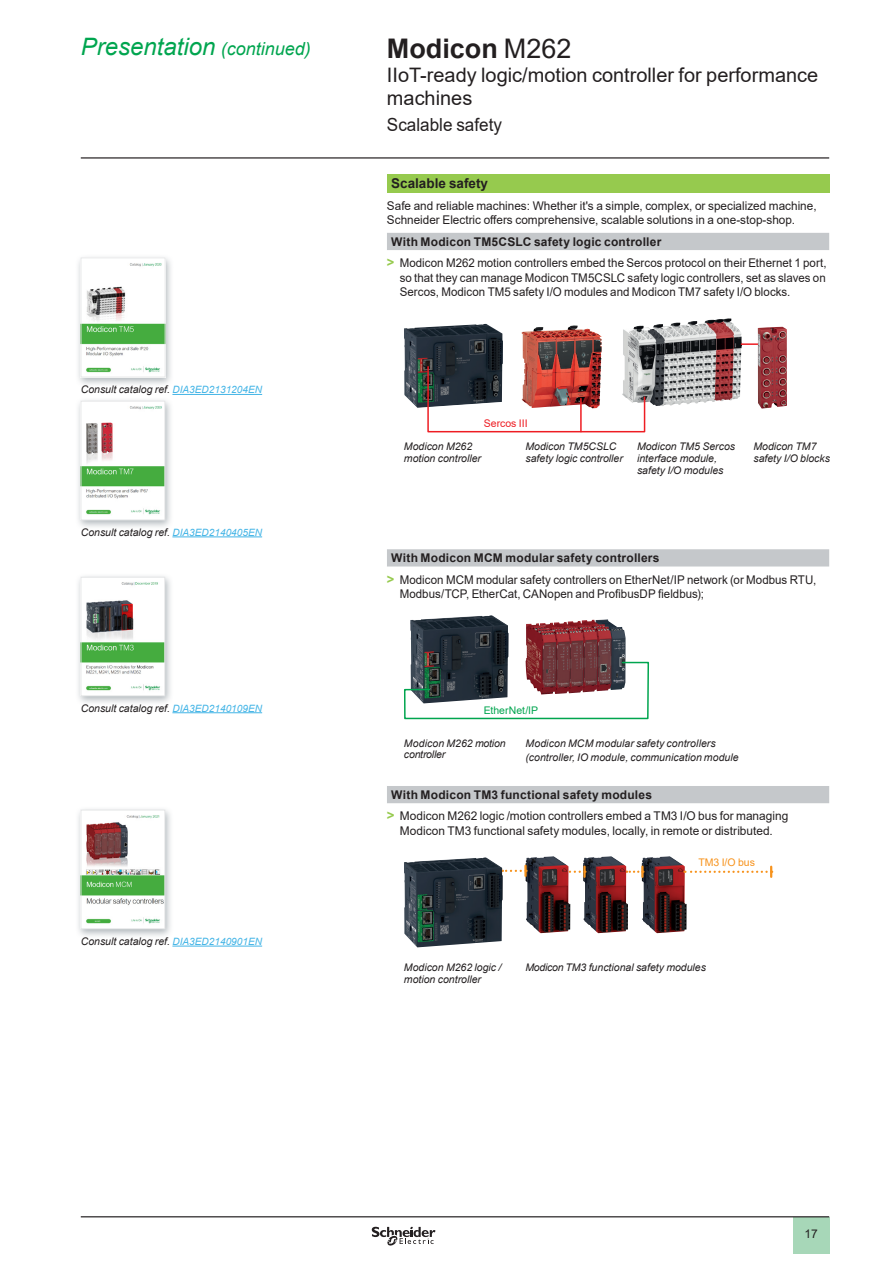
<style>
.page{position:relative;width:893px;height:1263px;background:#fff}
.page>*{position:absolute;margin:0;border:0;box-sizing:border-box;transform-origin:0 0}
._0_TitleLev1{font:700 27px "Arial";color:#231f20}
._0_Topic{font:italic 24px "Arial";color:#00a54f}
._0_TitleLev2{font:19.95px/22.5px "Arial";color:#231f20}
._0_TitleLev3{font:18px "Arial";color:#231f20;scale:.95 1}
._1_Section_3__10{font:700 13.5px "Arial";color:#231f20}
._1_Text__8{font:12px/14.4px "Arial";color:#231f20;text-align:justify;scale:.96 1}
._1_Text__8-2{font:12px/14.4px "Arial";color:#231f20}
._1_Section_4__8{font:700 12px "Arial";letter-spacing:.015em;color:#231f20}
._1_Legend___Nota__7{font:italic 10.5px/12px "Arial";color:#231f20}
._1_Legend___Nota__7-2{font:italic 10.5px/10.8px "Arial";letter-spacing:-.02em;color:#231f20}
._1_Legend___Nota__7-3{font:10.5px "Arial";color:#00a54f}
._1_Legend___Nota__7-4{font:10.5px "Arial";color:#ee1d23}
._1_Section_5__7{font:10.5px "Arial";color:#f7931d}
.s1{font-size:18px}
.s2{font-weight:400}
.s3{font-size:10.05px;color:#42b4e6}
.s4{font-family:"Arial Rounded MT Pro";font-weight:700;font-size:13.5px;color:#96ca4e}
</style>
<div class="page">
<hr style="left:81px;top:157px;width:748px;height:2px;background:#231f20">
<div style="left:793px;top:1217px;width:36px;height:37px;background:#a7d7b8"></div>
<hr style="left:81px;top:1216px;width:748px;height:1px;background:#231f20">
<svg style="left:372px;top:1226px;width:63px;height:20px"></svg>
<div style="left:387px;top:174px;width:442px;height:19px;background:#96ca4e"></div>
<svg style="left:387px;top:233px;width:442px;height:570px"></svg>
<img style="left:522px;top:326px;width:80px;height:39px">
<img style="left:404px;top:324px;width:99px;height:84px">
<img style="left:653px;top:319px;width:74px;height:10px">
<svg style="left:427px;top:365px;width:219px;height:68px"></svg>
<hr style="left:580px;top:399px;width:2px;height:33px;background:#ee1d23">
<svg style="left:741px;top:343px;width:17px;height:2px"></svg>
<img style="left:758px;top:327px;width:29px;height:82px">
<img style="left:595px;top:619px;width:31px;height:42px">
<img style="left:581px;top:620px;width:31px;height:41px">
<img style="left:553px;top:621px;width:27px;height:40px">
<img style="left:526px;top:623px;width:30px;height:38px">
<img style="left:410px;top:615px;width:98px;height:46px">
<svg style="left:403px;top:661px;width:247px;height:59px"></svg>
<img style="left:642px;top:856px;width:45px;height:77px">
<svg style="left:628px;top:867px;width:16px;height:10px"></svg>
<img style="left:583px;top:856px;width:45px;height:77px">
<svg style="left:570px;top:867px;width:16px;height:10px"></svg>
<img style="left:525px;top:856px;width:45px;height:77px">
<svg style="left:684px;top:867px;width:88px;height:10px"></svg>
<svg style="left:503px;top:866px;width:24px;height:10px"></svg>
<img style="left:404px;top:857px;width:99px;height:90px">
<hr style="left:172px;top:394px;width:90px;height:1px;background:#42b4e6">
<div style="left:75px;top:254px;width:99px;height:134px;background:#959ea4;opacity:.75"></div>
<img style="left:83px;top:260px;width:80px;height:115px">
<div style="left:81px;top:258px;width:84px;height:119px;border:1px solid #e6e7e8"></div>
<hr style="left:172px;top:536px;width:90px;height:1px;background:#42b4e6">
<div style="left:75px;top:397px;width:99px;height:133px;background:#959ea4;opacity:.75"></div>
<img style="left:83px;top:403px;width:80px;height:115px">
<div style="left:81px;top:401px;width:84px;height:119px;border:1px solid #e6e7e8"></div>
<hr style="left:172px;top:712px;width:90px;height:1px;background:#42b4e6">
<div style="left:75px;top:573px;width:99px;height:133px;background:#959ea4;opacity:.75"></div>
<img style="left:83px;top:579px;width:80px;height:115px">
<div style="left:81px;top:577px;width:84px;height:119px;border:1px solid #e6e7e8"></div>
<div style="left:75px;top:806px;width:99px;height:133px;background:#959ea4;opacity:.75"></div>
<img style="left:83px;top:812px;width:80px;height:115px">
<div style="left:81px;top:810px;width:84px;height:119px;border:1px solid #e6e7e8"></div>
<hr style="left:172px;top:946px;width:90px;height:1px;background:#42b4e6">
<p class="_0_Topic" style="left:81px;top:31px;width:232px">Presentation <span class="s1">(continued)</span></p>
<p class="_0_TitleLev1" style="left:387px;top:29px;width:186px">Modicon <span class="s2">M262</span></p>
<p class="_0_TitleLev2" style="left:387px;top:64px;width:433px">IIoT-ready logic/motion controller for performance machines</p>
<p class="_0_TitleLev3" style="left:387px;top:112px;width:123px">Scalable safety</p>
<p class="_1_Legend___Nota__7" style="left:81px;top:384px;width:183px">Consult catalog ref. <span class="s3">DIA3ED2131204EN</span></p>
<p class="_1_Legend___Nota__7" style="left:81px;top:526px;width:183px">Consult catalog ref. <span class="s3">DIA3ED2140405EN</span></p>
<p class="_1_Legend___Nota__7" style="left:81px;top:702px;width:183px">Consult catalog ref. <span class="s3">DIA3ED2140109EN</span></p>
<p class="_1_Legend___Nota__7" style="left:81px;top:935px;width:183px">Consult catalog ref. <span class="s3">DIA3ED2140901EN</span></p>
<p class="_1_Section_3__10" style="left:391px;top:174px;width:98px">Scalable safety</p>
<p class="_1_Text__8-2" style="left:387px;top:198px;width:431px">Safe and reliable machines: Whether it's a simple, complex, or specialized machine,<br>Schneider Electric offers comprehensive, scalable solutions in a one-stop-shop.</p>
<p class="_1_Section_4__8" style="left:391px;top:233px;width:272px">With Modicon TM5CSLC safety logic controller</p>
<p class="_1_Text__8" style="left:400px;top:256px;width:446px;text-indent:-13px"><span class="s4">&gt;</span> Modicon M262 motion controllers embed the Sercos protocol on their Ethernet 1 port, so that they can manage Modicon TM5CSLC safety logic controllers, set as slaves on Sercos, Modicon TM5 safety I/O modules and Modicon TM7 safety I/O blocks.</p>
<p class="_1_Legend___Nota__7-4" style="left:484px;top:416px;width:45px">Sercos III</p>
<p class="_1_Legend___Nota__7" style="left:404px;top:441px;width:79px">Modicon M262 motion controller</p>
<p class="_1_Legend___Nota__7" style="left:525px;top:440px;width:99px">Modicon TM5CSLC safety logic controller</p>
<p class="_1_Legend___Nota__7" style="left:637px;top:441px;width:100px">Modicon TM5 Sercos interface module, safety I/O modules</p>
<p class="_1_Legend___Nota__7" style="left:753px;top:441px;width:78px">Modicon TM7 safety I/O blocks</p>
<p class="_1_Section_4__8" style="left:391px;top:550px;width:270px">With Modicon MCM modular safety controllers</p>
<p class="_1_Text__8" style="left:400px;top:572px;width:435px;text-indent:-13px"><span class="s4">&gt;</span> Modicon MCM modular safety controllers on EtherNet/IP network (or Modbus RTU,<br>Modbus/TCP, EtherCat, CANopen and ProfibusDP fieldbus);</p>
<p class="_1_Legend___Nota__7-3" style="left:484px;top:703px;width:56px">EtherNet/IP</p>
<p class="_1_Legend___Nota__7" style="left:525px;top:736px;width:215px;line-height:14.4px">Modicon MCM modular safety controllers (controller, IO module, communication module</p>
<p class="_1_Legend___Nota__7-2" style="left:404px;top:738px;width:103px">Modicon M262 motion controller</p>
<p class="_1_Section_4__8" style="left:391px;top:786px;width:262px">With Modicon TM3 functional safety modules</p>
<p class="_1_Text__8-2" style="left:387px;top:809px;width:403px;text-align:center"><span class="s4">&gt;</span> Modicon M262 logic /motion controllers embed a TM3 I/O bus for managing<br>Modicon TM3 functional safety modules, locally, in remote or distributed.</p>
<p class="_1_Section_5__7" style="left:698px;top:855px;width:58px">TM3 I/O bus</p>
<p class="_1_Legend___Nota__7" style="left:404px;top:961px;width:99px">Modicon M262 logic / motion controller</p>
<p class="_1_Legend___Nota__7" style="left:525px;top:961px;width:182px">Modicon TM3 functional safety modules</p>
<p class="_1_Text__8-2" style="left:804px;top:1226px;width:15px">17</p>
</div>
